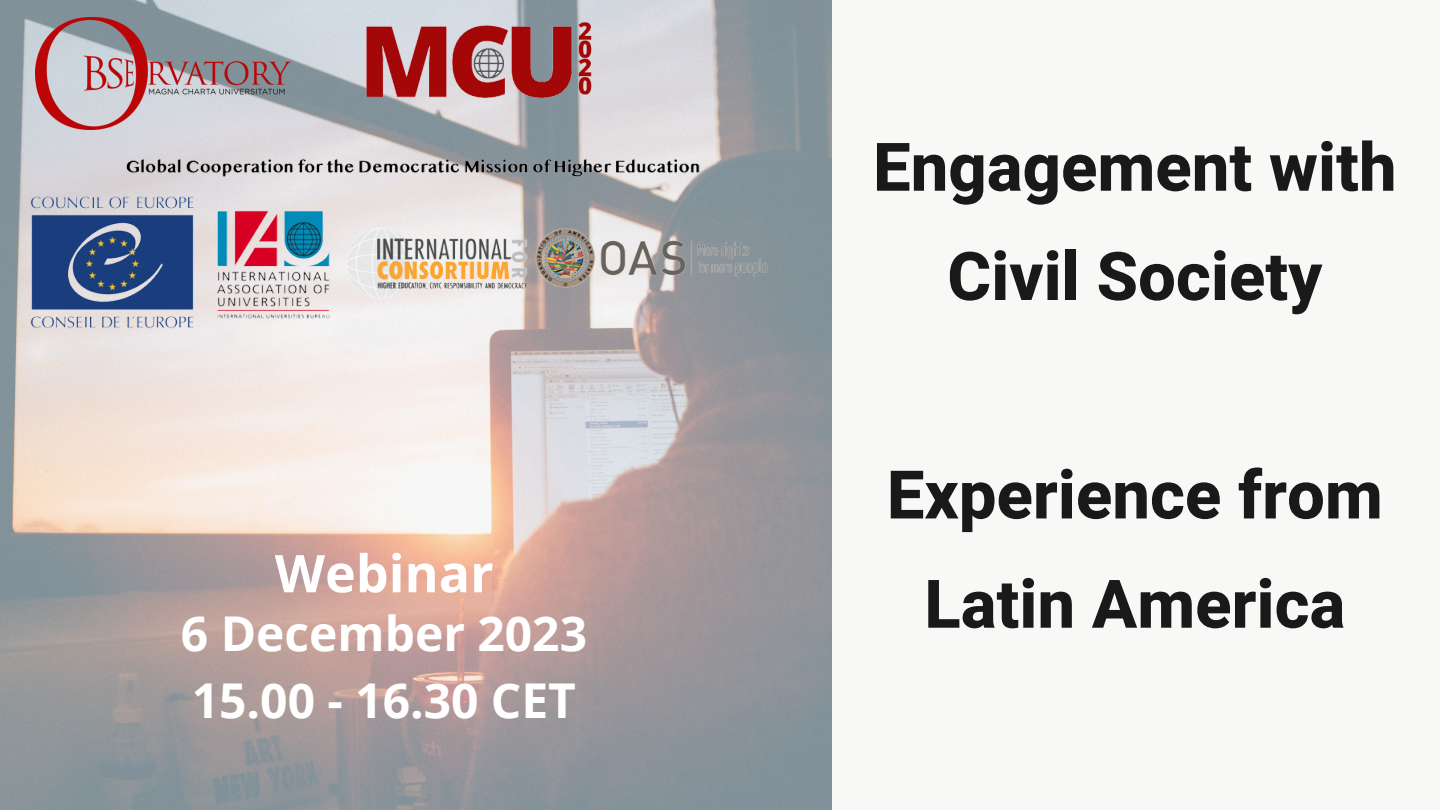
<style>
.page{position:relative;width:1440px;height:810px;background:#f8f8f6}
.page>*{position:absolute;margin:0;border:0;box-sizing:border-box;transform-origin:0 0}
.t1{font:800 67.1px/109.2px "Heebo";color:#191919;text-align:center}
.t2{font:700 52px "Open Sans";color:#fff}
.t3{font:700 48px "Open Sans";color:#fff}
</style>
<div class="page">
<img style="left:0;top:0;width:832px;height:810px">
<img style="left:36px;top:18px;width:254px;height:111px">
<img style="left:17px;top:141px;width:757px;height:213px">
<img style="left:360px;top:0;width:240px;height:200px">
<p class="t2" style="left:275px;top:537px;width:220px">Webinar</p>
<p class="t3" style="left:181px;top:600px;width:408px">6 December 2023</p>
<p class="t3" style="left:192px;top:667px;width:386px">15.00 - 16.30 CET</p>
<p class="t1" style="left:873px;top:115px;width:525px">Engagement with<br>Civil Society</p>
<p class="t1" style="left:887px;top:443px;width:497px">Experience from<br>Latin America</p>
</div>
